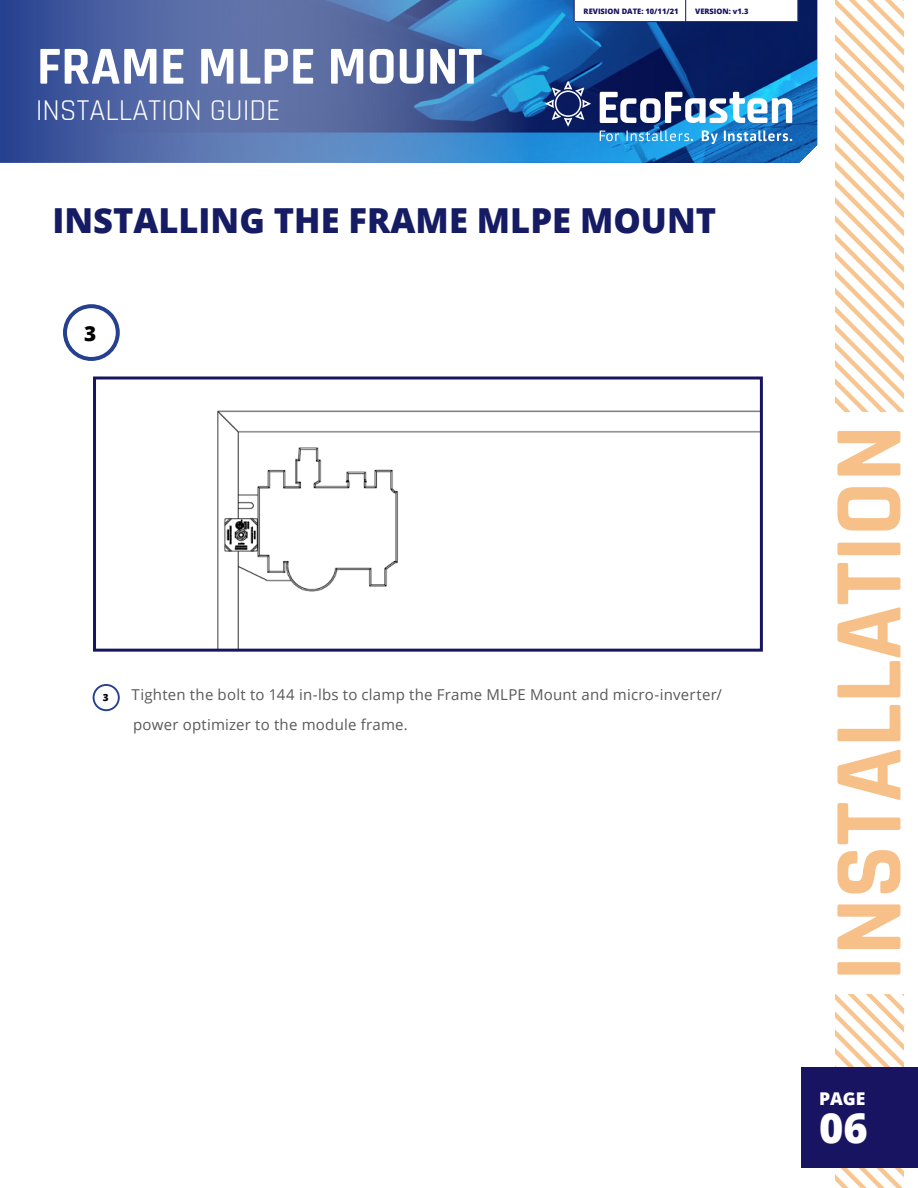
<style>
.page{position:relative;width:918px;height:1188px;background:#fff}
.page>*{position:absolute;margin:0;border:0;box-sizing:border-box;transform-origin:0 0}
.t1{font:700 97.95px "Rajdhani";color:#f7c088}
.t2{font:700 54px "Rajdhani";color:#fff}
.t3{font:800 41.55px "Open Sans";color:#fff}
.t4{font:800 34.5px "Open Sans";color:#151c64}
.t5{font:30px "Rajdhani";color:#fff}
.t6{font:800 20.7px "Open Sans";color:#000}
.t7{font:800 17.55px "Open Sans";color:#fff}
.t8{font:15px/30px "Open Sans";letter-spacing:.015em;color:#58595b}
.t9{font:800 9.9px "Open Sans";color:#000}
.t10{font:800 7.5px "Open Sans";color:#191462}
</style>
<div class="page">
<svg style="left:0;top:0;width:817px;height:163px;background:#3b62a2"></svg>
<svg style="left:545px;top:81px;width:46px;height:45px;background:#354a82"></svg>
<svg style="left:600px;top:92px;width:192px;height:31px"></svg>
<svg style="left:600px;top:131px;width:93px;height:10px"></svg>
<svg style="left:702px;top:130px;width:90px;height:14px"></svg>
<div style="left:574px;top:0;width:224px;height:22px;background:#fff"></div>
<hr style="left:575px;top:21px;width:223px;height:1px;background:#191462">
<svg style="left:797px;top:0;width:1px;height:22px"></svg>
<svg style="left:685px;top:0;width:1px;height:22px"></svg>
<svg style="left:574px;top:0;width:1px;height:22px"></svg>
<svg style="left:835px;top:0;width:69px;height:1188px"></svg>
<div style="left:815px;top:412px;width:103px;height:581px;background:#fff"></div>
<div style="left:801px;top:1067px;width:117px;height:101px;background:#191462"></div>
<div style="left:93px;top:684px;width:27px;height:27px;border:2px solid #25408f;border-radius:50%"></div>
<div style="left:63px;top:304px;width:57px;height:57px;border:4px solid #25408f;border-radius:50%"></div>
<img style="left:217px;top:410px;width:542px;height:238px">
<div style="left:93px;top:376px;width:670px;height:276px;border:3px solid #191462"></div>
<h2 class="t2" style="left:37px;top:33px;width:447px">FRAME MLPE MOUNT</h2>
<h3 class="t5" style="left:36px;top:93px;width:247px">INSTALLATION GUIDE</h3>
<p class="t10" style="left:584px;top:5px;width:96px">REVISION DATE: 10/11/21</p>
<p class="t10" style="left:695px;top:5px;width:55px">VERSION: v1.3</p>
<h3 class="t4" style="left:52px;top:194px;width:665px">INSTALLING THE FRAME MLPE MOUNT</h3>
<h3 class="t6" style="left:84px;top:317px;width:14px">3</h3>
<p class="t9" style="left:103px;top:690px;width:7px">3</p>
<p class="t8" style="left:132px;top:679px;width:592px">Tighten the bolt to 144 in-lbs to clamp the Frame MLPE Mount and micro-inverter/ power optimizer to the module frame.</p>
<h1 class="t1" style="left:809px;top:981px;width:558px;rotate:-90deg">INSTALLATION</h1>
<p class="t7" style="left:819px;top:1086px;width:48px">PAGE</p>
<h3 class="t3" style="left:819px;top:1097px;width:50px">06</h3>
</div>
